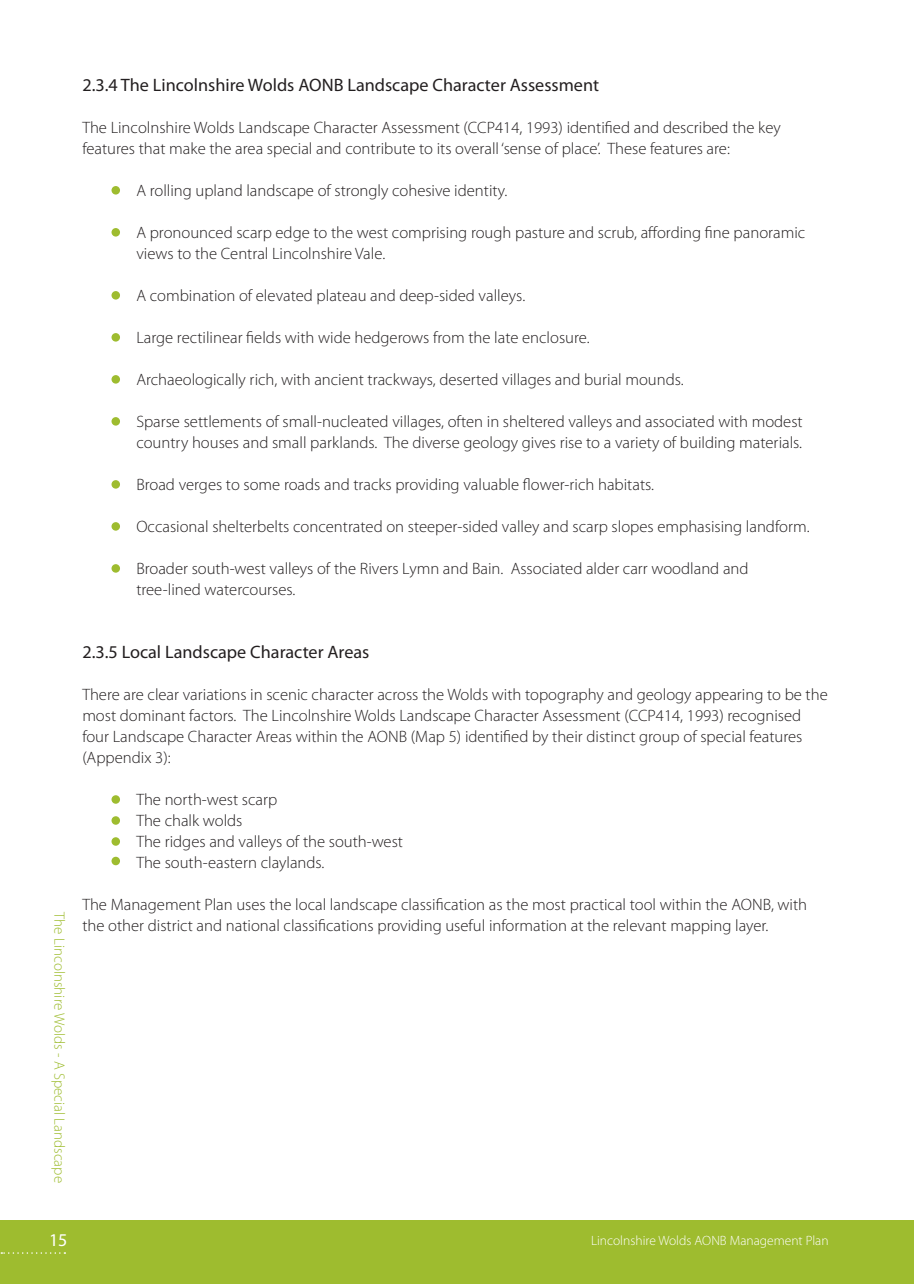
<style>
.page{position:relative;width:914px;height:1284px;background:#fff}
.page>*{position:absolute;margin:0;border:0;box-sizing:border-box;transform-origin:0 0}
.t1{font:18px "Myriad Pro";color:#231f20}
.t2{font:18px "Myriad Pro";color:#fff}
.t3{font:300 16.5px/21px "Myriad Pro";color:#231f20}
.t4{font:300 15px "Myriad Pro";color:#9ebc2f}
.t5{font:300 13.5px "Myriad Pro";color:#fff}
</style>
<div class="page">
<div style="left:0;top:1219px;width:914px;height:65px;background:#9ebc2f"></div>
<svg style="left:1px;top:1252px;width:64px;height:1px"></svg>
<div style="left:111px;top:795px;width:9px;height:8px;background:#9ebc2f;border-radius:50%"></div>
<div style="left:111px;top:816px;width:9px;height:8px;background:#9ebc2f;border-radius:50%"></div>
<div style="left:111px;top:837px;width:9px;height:8px;background:#9ebc2f;border-radius:50%"></div>
<div style="left:111px;top:856px;width:9px;height:9px;background:#9ebc2f;border-radius:50%"></div>
<div style="left:111px;top:564px;width:9px;height:8px;background:#9ebc2f;border-radius:50%"></div>
<div style="left:111px;top:522px;width:9px;height:8px;background:#9ebc2f;border-radius:50%"></div>
<div style="left:111px;top:480px;width:9px;height:8px;background:#9ebc2f;border-radius:50%"></div>
<div style="left:111px;top:417px;width:9px;height:8px;background:#9ebc2f;border-radius:50%"></div>
<div style="left:111px;top:375px;width:9px;height:8px;background:#9ebc2f;border-radius:50%"></div>
<div style="left:111px;top:333px;width:9px;height:8px;background:#9ebc2f;border-radius:50%"></div>
<div style="left:111px;top:291px;width:9px;height:8px;background:#9ebc2f;border-radius:50%"></div>
<div style="left:111px;top:228px;width:9px;height:8px;background:#9ebc2f;border-radius:50%"></div>
<div style="left:111px;top:186px;width:9px;height:8px;background:#9ebc2f;border-radius:50%"></div>
<p class="t1" style="left:82px;top:74px;width:518px">2.3.4 The Lincolnshire Wolds AONB Landscape Character Assessment</p>
<p class="t3" style="left:82px;top:117px;width:700px">The Lincolnshire Wolds Landscape Character Assessment (CCP414, 1993) identified and described the key features that make the area special and contribute to its overall ‘sense of place’. These features are:</p>
<p class="t3" style="left:136px;top:180px;width:373px">A rolling upland landscape of strongly cohesive identity.</p>
<p class="t3" style="left:136px;top:222px;width:670px">A pronounced scarp edge to the west comprising rough pasture and scrub, affording fine panoramic views to the Central Lincolnshire Vale.</p>
<p class="t3" style="left:136px;top:285px;width:390px">A combination of elevated plateau and deep-sided valleys.</p>
<p class="t3" style="left:136px;top:327px;width:455px">Large rectilinear fields with wide hedgerows from the late enclosure.</p>
<p class="t3" style="left:136px;top:369px;width:549px">Archaeologically rich, with ancient trackways, deserted villages and burial mounds.</p>
<p class="t3" style="left:136px;top:411px;width:668px">Sparse settlements of small-nucleated villages, often in sheltered valleys and associated with modest country houses and small parklands. The diverse geology gives rise to a variety of building materials.</p>
<p class="t3" style="left:136px;top:474px;width:519px">Broad verges to some roads and tracks providing valuable flower-rich habitats.</p>
<p class="t3" style="left:136px;top:516px;width:675px">Occasional shelterbelts concentrated on steeper-sided valley and scarp slopes emphasising landform.</p>
<p class="t3" style="left:136px;top:558px;width:614px">Broader south-west valleys of the Rivers Lymn and Bain. Associated alder carr woodland and tree-lined watercourses.</p>
<p class="t4" style="left:68px;top:912px;width:272px;rotate:90deg">The Lincolnshire Wolds - A Special Landscape</p>
<p class="t1" style="left:82px;top:641px;width:289px">2.3.5 Local Landscape Character Areas</p>
<p class="t3" style="left:82px;top:684px;width:747px">There are clear variations in scenic character across the Wolds with topography and geology appearing to be the most dominant factors. The Lincolnshire Wolds Landscape Character Assessment (CCP414, 1993) recognised four Landscape Character Areas within the AONB (Map 5) identified by their distinct group of special features (Appendix 3):</p>
<p class="t3" style="left:136px;top:789px;width:268px">The north-west scarp<br>The chalk wolds<br>The ridges and valleys of the south-west<br>The south-eastern claylands.</p>
<p class="t3" style="left:82px;top:894px;width:726px">The Management Plan uses the local landscape classification as the most practical tool within the AONB, with the other district and national classifications providing useful information at the relevant mapping layer.</p>
<p class="t2" style="left:49px;top:1228px;width:20px">15</p>
<p class="t5" style="left:591px;top:1233px;width:239px">Lincolnshire Wolds AONB Management Plan</p>
</div>
